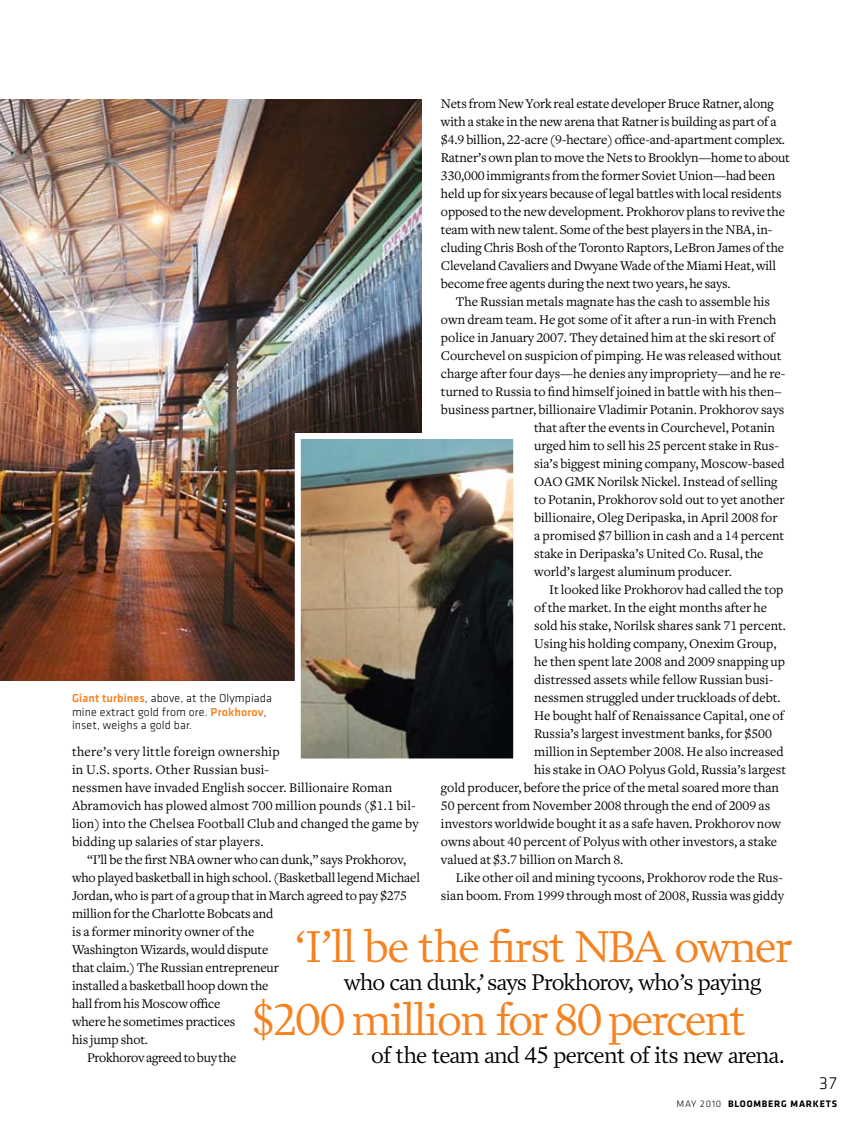
<style>
.page{position:relative;width:864px;height:1134px;background:#fff}
.page>*{position:absolute;margin:0;border:0;box-sizing:border-box;transform-origin:0 0}
.t1{font:45px "Prensa";letter-spacing:-.04em;color:#f58220}
.t2{font:22.95px "Prensa";letter-spacing:-.04em;color:#000}
.t3{font:300 18px "Klavika";color:#000}
.t4{font:13.8px/18px "Freight Text";color:#000}
.t5{font:13.8px "Freight Text";letter-spacing:-.02em;color:#000}
.t6{font:300 12px/13.5px "Klavika";letter-spacing:.01em;color:#000}
.t7{font:700 9.75px "Klavika";letter-spacing:.08em;color:#000}
.s1{font-weight:500;color:#f58220}
.s2{font-family:"Prensa Book SC"}
.s3{font-weight:300}
</style>
<div class="page">
<img style="left:0;top:100px;width:422px;height:580px">
<img style="left:302px;top:440px;width:210px;height:318px">
<div style="left:295px;top:433px;width:224px;height:332px;border:6px solid #fff"></div>
<p class="t4" style="left:441px;top:95px;width:350px">Nets from New York real estate developer Bruce Ratner, along with a stake in the new arena that Ratner is building as part of a $4.9 billion, 22-acre (9-hectare) office-and-apartment complex.<br>Ratner’s own plan to move the Nets to Brooklyn—home to about 330,000 immigrants from the former Soviet Union—had been held up for six years because of legal battles with local residents opposed to the new development. Prokhorov plans to revive the team with new talent. Some of the best players in the NBA, in&shy;cluding Chris Bosh of the Toronto Raptors, LeBron James of the Cleveland Cavaliers and Dwyane Wade of the Miami Heat, will become free agents during the next two years, he says.</p>
<p class="t4" style="left:456px;top:293px;width:315px">The Russian metals magnate has the cash to assemble his</p>
<p class="t4" style="left:441px;top:311px;width:337px">own dream team. He got some of it after a run-in with French</p>
<p class="t4" style="left:441px;top:329px;width:335px">police in January 2007. They detained him at the ski resort of</p>
<p class="t4" style="left:441px;top:347px;width:342px">Courchevel on suspicion of pimping. He was released without</p>
<p class="t4" style="left:441px;top:365px;width:346px">charge after four days—he denies any impropriety—and he re-</p>
<p class="t4" style="left:441px;top:383px;width:342px">turned to Russia to find himself joined in battle with his then–</p>
<p class="t4" style="left:441px;top:401px;width:345px">business partner, billionaire Vladimir Potanin. Prokhorov says</p>
<p class="t4" style="left:534px;top:419px;width:242px">that after the events in Courchevel, Potanin</p>
<p class="t4" style="left:534px;top:437px;width:246px">urged him to sell his 25 percent stake in Rus-</p>
<p class="t4" style="left:534px;top:455px;width:252px">sia’s biggest mining company, Moscow-based</p>
<p class="t4" style="left:534px;top:473px;width:245px">OAO GMK Norilsk Nickel. Instead of selling</p>
<p class="t4" style="left:534px;top:491px;width:252px">to Potanin, Prokhorov sold out to yet another</p>
<p class="t4" style="left:534px;top:509px;width:245px">billionaire, Oleg Deripaska, in April 2008 for</p>
<p class="t4" style="left:534px;top:527px;width:252px">a promised $7 billion in cash and a 14 percent</p>
<p class="t4" style="left:534px;top:545px;width:231px">stake in Deripaska’s United Co. Rusal, the</p>
<p class="t4" style="left:534px;top:563px;width:199px">world’s largest aluminum producer.</p>
<p class="t4" style="left:549px;top:581px;width:236px">It looked like Prokhorov had called the top</p>
<p class="t4" style="left:534px;top:599px;width:234px">of the market. In the eight months after he</p>
<p class="t4" style="left:534px;top:617px;width:253px">sold his stake, Norilsk shares sank 71 percent.</p>
<p class="t4" style="left:534px;top:635px;width:244px">Using his holding company, Onexim Group,</p>
<p class="t4" style="left:534px;top:653px;width:252px">he then spent late 2008 and 2009 snapping up</p>
<p class="t4" style="left:534px;top:671px;width:241px">distressed assets while fellow Russian busi-</p>
<p class="t4" style="left:534px;top:689px;width:248px">nessmen struggled under truckloads of debt.</p>
<p class="t4" style="left:534px;top:707px;width:251px">He bought half of Renaissance Capital, one of</p>
<p class="t4" style="left:534px;top:725px;width:239px">Russia’s largest investment banks, for $500</p>
<p class="t4" style="left:534px;top:743px;width:251px">million in September 2008. He also increased</p>
<p class="t4" style="left:534px;top:761px;width:253px">his stake in OAO Polyus Gold, Russia’s largest</p>
<p class="t4" style="left:441px;top:779px;width:340px">gold producer, before the price of the metal soared more than</p>
<p class="t4" style="left:441px;top:797px;width:331px">50 percent from November 2008 through the end of 2009 as</p>
<p class="t4" style="left:441px;top:815px;width:342px">investors worldwide bought it as a safe haven. Prokhorov now</p>
<p class="t4" style="left:441px;top:833px;width:338px">owns about 40 percent of Polyus with other investors, a stake</p>
<p class="t4" style="left:441px;top:851px;width:184px">valued at $3.7 billion on March 8.</p>
<p class="t4" style="left:456px;top:869px;width:328px">Like other oil and mining tycoons, Prokhorov rode the Rus-</p>
<p class="t4" style="left:441px;top:887px;width:345px">sian boom. From 1999 through most of 2008, Russia was giddy</p>
<p class="t6" style="left:72px;top:691px;width:202px"><span class="s1">Giant turbines</span>, above, at the Olympiada mine extract gold from ore. <span class="s1">Prokhorov</span>, inset, weighs a gold bar.</p>
<p class="t4" style="left:72px;top:743px;width:348px">there’s very little foreign ownership<br>in U.S. sports. Other Russian busi-<br>nessmen have invaded English soccer. Billionaire Roman Abramovich has plowed almost 700 million pounds ($1.1 bil&shy;lion) into the Chelsea Football Club and changed the game by bidding up salaries of star players.</p>
<p class="t4" style="left:87px;top:851px;width:321px">“I’ll be the first NBA owner who can dunk,” says Prokhorov,</p>
<p class="t4" style="left:72px;top:869px;width:350px">who played basketball in high school. (Basketball legend Michael</p>
<p class="t4" style="left:72px;top:887px;width:337px">Jordan, who is part of a group that in March agreed to pay $275</p>
<p class="t4" style="left:72px;top:905px;width:203px">million for the Charlotte Bobcats and</p>
<p class="t4" style="left:72px;top:923px;width:184px">is a former minority owner of the</p>
<p class="t4" style="left:72px;top:941px;width:198px">Washington Wizards, would dispute</p>
<p class="t4" style="left:72px;top:959px;width:208px">that claim.) The Russian entrepreneur</p>
<p class="t4" style="left:72px;top:977px;width:198px">installed a basketball hoop down the</p>
<p class="t4" style="left:72px;top:995px;width:150px">hall from his Moscow office</p>
<p class="t4" style="left:72px;top:1013px;width:165px">where he sometimes practices</p>
<p class="t4" style="left:72px;top:1031px;width:78px">his jump shot.</p>
<p class="t5" style="left:87px;top:1050px;width:151px">Prokhorov agreed to buy the</p>
<h1 class="t1" style="left:294px;top:921px;width:501px">‘I’ll be the first NBA owner</h1>
<h2 class="t2" style="left:344px;top:969px;width:419px">who can dunk,’ says Prokhorov, who’s paying</h2>
<h1 class="t1" style="left:251px;top:994px;width:497px"><span class="s2">$200</span> million for <span class="s2">80</span> percent</h1>
<h2 class="t2" style="left:371px;top:1041px;width:415px">of the team and <span class="s2">45</span> percent of its new arena.</h2>
<h3 class="t3" style="left:819px;top:1073px;width:19px">37</h3>
<p class="t7" style="left:677px;top:1098px;width:162px"><span class="s3">may 2010</span> BLOOMBERG MARKETS</p>
</div>
